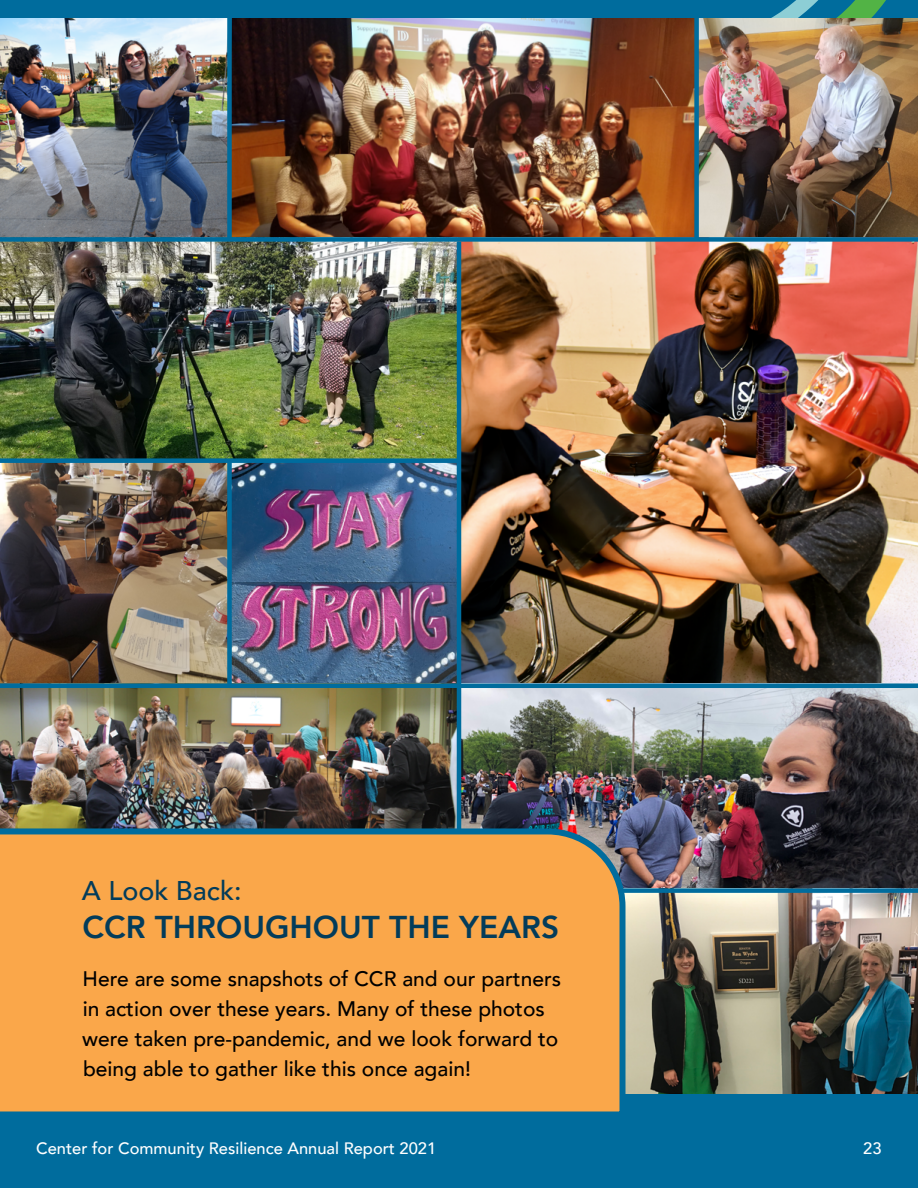
<style>
.page{position:relative;width:918px;height:1188px;background:#fff}
.page>*{position:absolute;margin:0;border:0;box-sizing:border-box;transform-origin:0 0}
.Secttion_Head_Wh_H2{font:800 31.5px "Avenir";color:#033c5a}
.Secttion_Head_Wh_H2-2{font:500 27px "Avenir";color:#033c5a}
.Intro{font:500 21px/30px "Avenir";color:#000}
.t1{font:500 16.5px "Avenir";color:#fff}
</style>
<div class="page">
<svg style="left:0;top:0;width:1px;height:18px"></svg>
<div style="left:1px;top:0;width:917px;height:1188px;background:#006c9d"></div>
<img style="left:1px;top:18px;width:226px;height:219px">
<img style="left:232px;top:18px;width:462px;height:219px">
<img style="left:699px;top:18px;width:219px;height:219px">
<img style="left:0;top:242px;width:457px;height:583px">
<img style="left:461px;top:242px;width:457px;height:646px">
<img style="left:628px;top:893px;width:290px;height:200px">
<div style="left:0;top:237px;width:918px;height:5px;background:#006c9d"></div>
<hr style="left:0;top:684px;width:918px;height:4px;background:#006c9d">
<div style="left:0;top:458px;width:459px;height:5px;background:#006c9d"></div>
<div style="left:227px;top:461px;width:5px;height:225px;background:#006c9d"></div>
<svg style="left:0;top:825px;width:628px;height:295px;background:#e8a24f"></svg>
<svg style="left:771px;top:0;width:115px;height:18px"></svg>
<p class="Secttion_Head_Wh_H2-2" style="left:82px;top:867px;width:161px">A Look Back:</p>
<p class="Secttion_Head_Wh_H2" style="left:83px;top:902px;width:478px">CCR THROUGHOUT THE YEARS</p>
<p class="Intro" style="left:82px;top:962px;width:480px">Here are some snapshots of CCR and our partners in action over these years. Many of these photos were taken pre-pandemic, and we look forward to being able to gather like this once again!</p>
<p class="t1" style="left:36px;top:1134px;width:402px">Center for Community Resilience Annual Report 2021</p>
<p class="t1" style="left:863px;top:1134px;width:20px">23</p>
</div>
